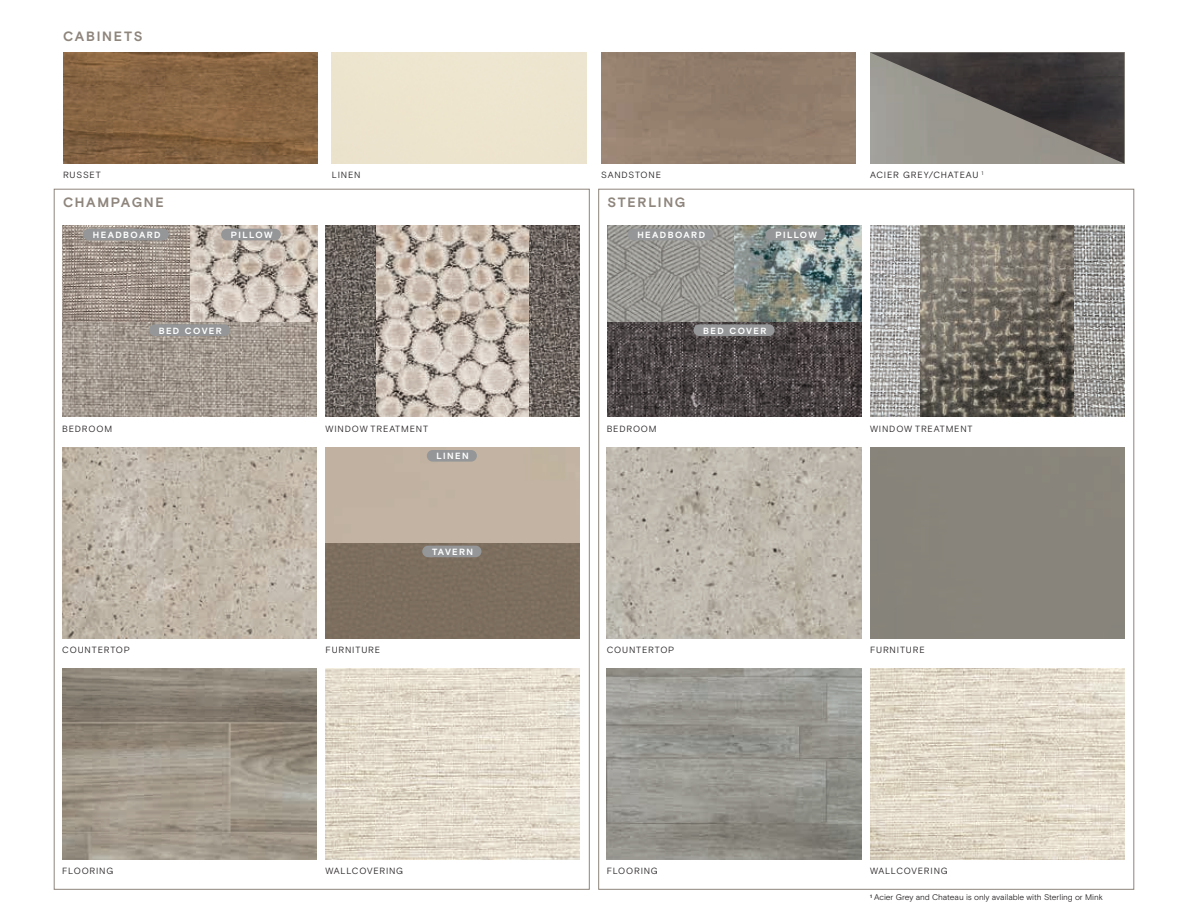
<style>
.page{position:relative;width:1188px;height:918px;background:#fff}
.page>*{position:absolute;margin:0;border:0;box-sizing:border-box;transform-origin:0 0}
.t1{font:700 13.5px "Basis Grotesque Pro";letter-spacing:.125em;color:#8e857c}
.t2{font:9px "Basis Grotesque Pro Off White";letter-spacing:.09em;color:#231f20}
.t3{font:700 9px "Basis Grotesque Pro";letter-spacing:.155em;color:#fff}
.t4{font:8.25px "Basis Grotesque Pro Off White";color:#231f20}
</style>
<div class="page">
<img style="left:326px;top:668px;width:254px;height:192px">
<img style="left:62px;top:226px;width:254px;height:191px">
<img style="left:62px;top:668px;width:254px;height:192px">
<div style="left:149px;top:324px;width:81px;height:12px;background:#949698;border-radius:6px"></div>
<img style="left:870px;top:668px;width:254px;height:192px">
<img style="left:608px;top:321px;width:254px;height:96px">
<img style="left:607px;top:668px;width:254px;height:192px">
<img style="left:870px;top:226px;width:254px;height:191px">
<img style="left:921px;top:226px;width:152px;height:191px">
<div style="left:693px;top:324px;width:82px;height:12px;background:#949698;border-radius:6px"></div>
<img style="left:63px;top:52px;width:254px;height:112px">
<div style="left:601px;top:52px;width:254px;height:112px;background:#947f6d"></div>
<img style="left:870px;top:52px;width:254px;height:112px">
<img style="left:607px;top:447px;width:254px;height:191px">
<img style="left:63px;top:226px;width:254px;height:95px">
<div style="left:83px;top:229px;width:86px;height:11px;background:#949698;border-radius:6px"></div>
<div style="left:221px;top:229px;width:60px;height:11px;background:#949698;border-radius:6px"></div>
<img style="left:326px;top:226px;width:254px;height:191px">
<img style="left:376px;top:226px;width:153px;height:191px">
<img style="left:62px;top:447px;width:254px;height:191px">
<div style="left:326px;top:543px;width:254px;height:95px;background:#7d6e5e"></div>
<img style="left:608px;top:226px;width:254px;height:95px">
<div style="left:628px;top:229px;width:85px;height:11px;background:#949698;border-radius:6px"></div>
<div style="left:766px;top:229px;width:59px;height:11px;background:#949698;border-radius:6px"></div>
<div style="left:427px;top:450px;width:50px;height:12px;background:#949698;border-radius:6px"></div>
<div style="left:422px;top:546px;width:59px;height:11px;background:#949698;border-radius:6px"></div>
<h1 class="t1" style="left:63px;top:29px;width:81px">CABINETS</h1>
<p class="t2" style="left:332px;top:170px;width:30px">LINEN</p>
<p class="t2" style="left:601px;top:170px;width:62px">SANDSTONE</p>
<p class="t2" style="left:870px;top:170px;width:115px">ACIER GREY/CHATEAU <sup>1</sup></p>
<p class="t2" style="left:63px;top:170px;width:39px">RUSSET</p>
<h1 class="t1" style="left:63px;top:194px;width:102px">CHAMPAGNE</h1>
<h1 class="t1" style="left:607px;top:194px;width:80px">STERLING</h1>
<p class="t3" style="left:93px;top:230px;width:69px">HEADBOARD</p>
<p class="t3" style="left:231px;top:230px;width:43px">PILLOW</p>
<p class="t3" style="left:637px;top:230px;width:69px">HEADBOARD</p>
<p class="t3" style="left:775px;top:230px;width:43px">PILLOW</p>
<p class="t3" style="left:159px;top:325px;width:65px">BED COVER</p>
<p class="t3" style="left:703px;top:325px;width:65px">BED COVER</p>
<p class="t2" style="left:62px;top:423px;width:51px">BEDROOM</p>
<p class="t2" style="left:326px;top:423px;width:104px">WINDOW TREATMENT</p>
<p class="t2" style="left:607px;top:423px;width:51px">BEDROOM</p>
<p class="t2" style="left:870px;top:423px;width:104px">WINDOW TREATMENT</p>
<p class="t3" style="left:437px;top:451px;width:34px">LINEN</p>
<p class="t3" style="left:432px;top:546px;width:43px">TAVERN</p>
<p class="t2" style="left:62px;top:645px;width:69px">COUNTERTOP</p>
<p class="t2" style="left:326px;top:645px;width:56px">FURNITURE</p>
<p class="t2" style="left:607px;top:645px;width:69px">COUNTERTOP</p>
<p class="t2" style="left:870px;top:645px;width:56px">FURNITURE</p>
<p class="t2" style="left:62px;top:866px;width:53px">FLOORING</p>
<p class="t2" style="left:326px;top:866px;width:79px">WALLCOVERING</p>
<p class="t2" style="left:607px;top:866px;width:53px">FLOORING</p>
<p class="t2" style="left:870px;top:866px;width:79px">WALLCOVERING</p>
<p class="t4" style="left:870px;top:893px;width:234px"><sup>1</sup> Acier Grey and Chateau is only available with Sterling or Mink</p>
</div>
